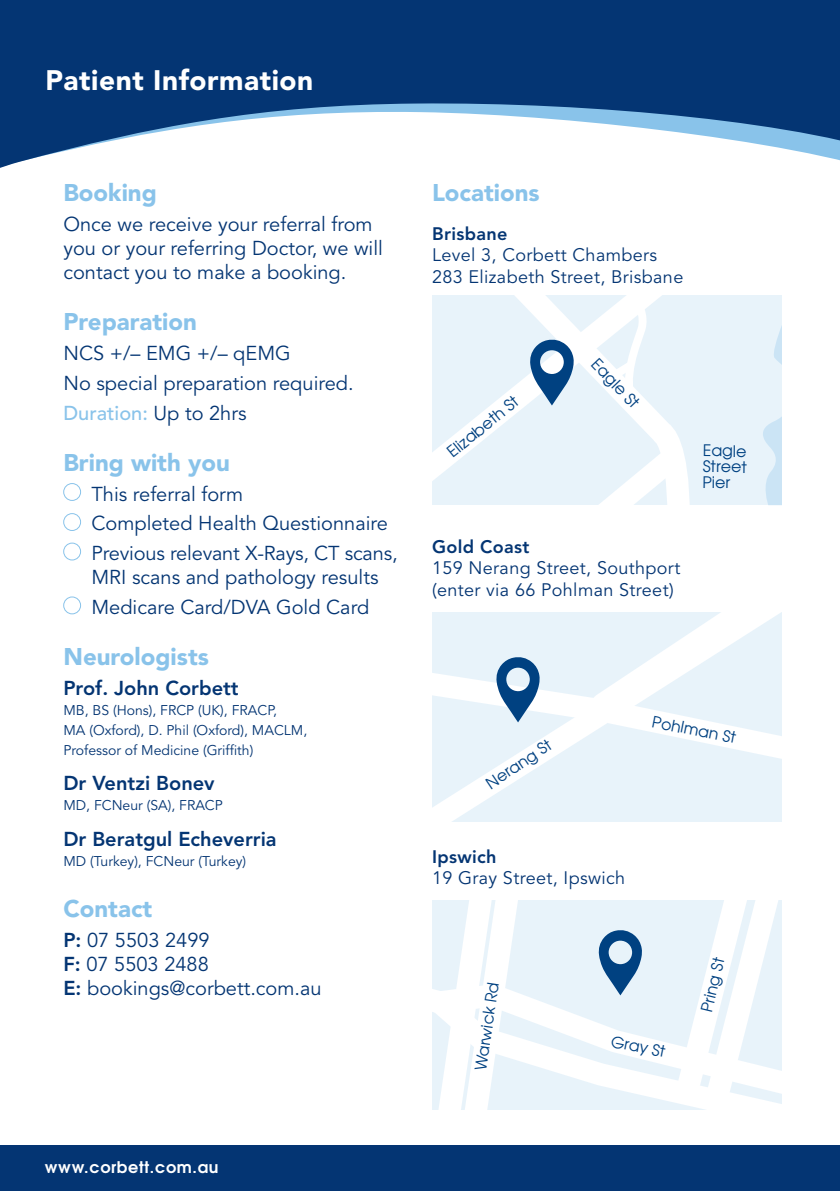
<style>
.page{position:relative;width:840px;height:1191px;background:#fff}
.page>*{position:absolute;margin:0;border:0;box-sizing:border-box;transform-origin:0 0}
.t1{font:900 28px "Avenir";letter-spacing:.02em;color:#fff}
.t2{font:900 24px "Avenir";color:#89c3ea}
.t3{font:20px/29.6px "Avenir";color:#043573}
.t4{font:800 20px "Avenir";color:#043573}
.t5{font:18px/21.6px "Avenir";letter-spacing:.02em;color:#043573}
.t6{font:800 18px "Avenir";letter-spacing:.02em;color:#043573}
.t7{font:700 16px "Te X Gyre Adventor";letter-spacing:.04em;color:#fff}
.t8{font:15.8px/16px "Avant Garde";color:#004181;text-align:justify}
.t9{font:14px/20px "Avenir";color:#043573}
.s1{font-weight:500;color:#89c3ea}
.s2{font-weight:800}
</style>
<div class="page">
<svg style="left:0;top:0;width:839px;height:168px;fill:#043573"></svg>
<div style="left:63px;top:483px;width:18px;height:18px;border:1px solid #89c3ea;border-radius:50%"></div>
<div style="left:63px;top:543px;width:18px;height:17px;border:1px solid #89c3ea;border-radius:50%"></div>
<div style="left:63px;top:596px;width:18px;height:18px;border:1px solid #89c3ea;border-radius:50%"></div>
<div style="left:63px;top:513px;width:18px;height:18px;border:1px solid #89c3ea;border-radius:50%"></div>
<div style="left:0;top:1145px;width:839px;height:46px;background:#043573"></div>
<div style="left:432px;top:295px;width:349px;height:210px;background:#e8f3fa"></div>
<svg style="left:432px;top:410px;width:53px;height:71px"></svg>
<svg style="left:485px;top:295px;width:186px;height:143px"></svg>
<svg style="left:549px;top:426px;width:141px;height:79px"></svg>
<svg style="left:600px;top:295px;width:45px;height:119px"></svg>
<svg style="left:763px;top:328px;width:18px;height:177px"></svg>
<svg style="left:529px;top:339px;width:44px;height:66px"></svg>
<svg style="left:432px;top:778px;width:349px;height:43px;background:#eaf4fa"></svg>
<svg style="left:432px;top:751px;width:349px;height:27px;background:#ebf4fa"></svg>
<svg style="left:432px;top:612px;width:349px;height:139px"></svg>
<div style="left:432px;top:900px;width:349px;height:209px;background:#e8f3fa"></div>
<svg style="left:464px;top:900px;width:54px;height:35px"></svg>
<svg style="left:715px;top:900px;width:63px;height:35px"></svg>
<svg style="left:459px;top:935px;width:310px;height:36px"></svg>
<svg style="left:432px;top:971px;width:349px;height:138px"></svg>
<svg style="left:598px;top:930px;width:43px;height:65px"></svg>
<h1 class="t1" style="left:45px;top:68px;width:269px">Patient Information</h1>
<p class="t2" style="left:63px;top:183px;width:95px">Booking</p>
<p class="t3" style="left:63px;top:214px;width:321px;line-height:24px">Once we receive your referral from you or your referring Doctor, we will contact you to make a booking.</p>
<p class="t2" style="left:63px;top:312px;width:135px">Preparation</p>
<p class="t3" style="left:63px;top:340px;width:291px">NCS +/– EMG +/– qEMG<br>No special preparation required.<br><span class="s1">Duration:</span> Up to 2hrs</p>
<p class="t2" style="left:63px;top:452px;width:168px">Bring with you</p>
<p class="t3" style="left:91px;top:481px;width:307px">This referral form<br>Completed Health Questionnaire<br>Previous relevant X-Rays, CT scans,</p>
<p class="t3" style="left:91px;top:564px;width:288px">MRI scans and pathology results<br>Medicare Card/DVA Gold Card</p>
<p class="t2" style="left:63px;top:647px;width:147px">Neurologists</p>
<p class="t4" style="left:63px;top:679px;width:177px">Prof. John Corbett</p>
<p class="t9" style="left:63px;top:701px;width:245px">MB, BS (Hons), FRCP (UK), FRACP,<br>MA (Oxford), D. Phil (Oxford), MACLM,<br>Professor of Medicine (Griffith)</p>
<p class="t4" style="left:63px;top:775px;width:153px">Dr Ventzi Bonev</p>
<p class="t9" style="left:63px;top:797px;width:161px">MD, FCNeur (SA), FRACP</p>
<p class="t4" style="left:63px;top:830px;width:214px">Dr Beratgul Echeverria</p>
<p class="t9" style="left:63px;top:852px;width:184px">MD (Turkey), FCNeur (Turkey)</p>
<p class="t2" style="left:63px;top:898px;width:90px">Contact</p>
<p class="t3" style="left:63px;top:930px;width:259px;line-height:24px"><span class="s2">P:</span> 07 5503 2499<br><span class="s2">F:</span> 07 5503 2488<br><span class="s2">E:</span> bookings@corbett.com.au</p>
<p class="t7" style="left:45px;top:1158px;width:175px">www.corbett.com.au</p>
<p class="t2" style="left:432px;top:183px;width:109px">Locations</p>
<p class="t6" style="left:432px;top:226px;width:77px">Brisbane</p>
<p class="t5" style="left:432px;top:246px;width:253px">Level 3, Corbett Chambers<br>283 Elizabeth Street, Brisbane</p>
<p class="t8" style="left:445px;top:448px;width:88px;rotate:-39deg">Elizabeth St</p>
<p class="t8" style="left:598px;top:356px;width:63px;rotate:46deg">Eagle St</p>
<p class="t6" style="left:432px;top:538px;width:99px">Gold Coast</p>
<p class="t5" style="left:432px;top:559px;width:250px">159 Nerang Street, Southport (enter via 66 Pohlman Street)</p>
<p class="t8" style="left:702px;top:444px;width:46px;rotate:1deg">Eagle Street Pier</p>
<p class="t8" style="left:483px;top:779px;width:77px;rotate:-34deg">Nerang St</p>
<p class="t6" style="left:432px;top:849px;width:66px">Ipswich</p>
<p class="t5" style="left:432px;top:869px;width:194px">19 Gray Street, Ipswich</p>
<p class="t8" style="left:653px;top:715px;width:87px;rotate:11deg">Pohlman St</p>
<p class="t8" style="left:474px;top:1069px;width:90px;rotate:-82deg">Warwick Rd</p>
<p class="t8" style="left:612px;top:1034px;width:57px;rotate:11deg">Gray St</p>
<p class="t8" style="left:699px;top:1009px;width:56px;rotate:-76deg">Pring St</p>
</div>
